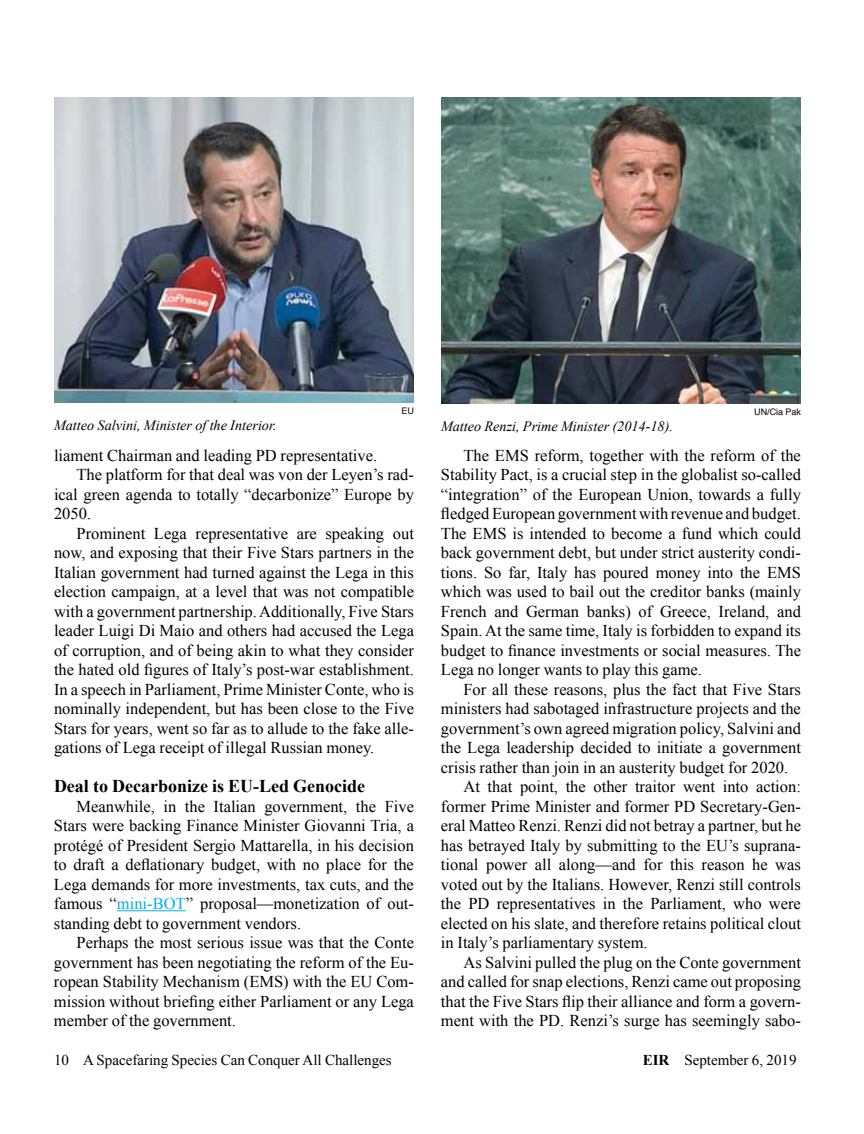
<style>
.page{position:relative;width:864px;height:1134px;background:#fff}
.page>*{position:absolute;margin:0;border:0;box-sizing:border-box;transform-origin:0 0}
.t1{font:700 18px "Times New Roman";color:#000}
.t2{font:16.5px/19.5px "Times New Roman";color:#000;text-align:justify}
.t3{font:15px "Times New Roman";color:#000}
.t4{font:italic 14.25px "Times New Roman";color:#000}
.t5{font:9px "Helvetica";color:#000}
.s1{color:#00aeef}
.s2{font-weight:700}
</style>
<div class="page">
<hr style="left:117px;top:910px;width:69px;height:1px;background:#00aeef">
<img style="left:441px;top:97px;width:360px;height:306px">
<img style="left:54px;top:97px;width:360px;height:305px">
<p class="t5" style="left:401px;top:404px;width:14px">EU</p>
<p class="t5" style="left:754px;top:405px;width:48px">UN/Cia Pak</p>
<p class="t4" style="left:54px;top:415px;width:224px">Matteo Salvini, Minister of the Interior.</p>
<p class="t4" style="left:441px;top:416px;width:234px">Matteo Renzi, Prime Minister (2014-18).</p>
<p class="t2" style="left:54px;top:445px;width:325px">liament Chairman and leading PD representative.</p>
<p class="t2" style="left:77px;top:464px;width:339px">The platform for that deal was von der Leyen’s rad-</p>
<p class="t2" style="left:54px;top:484px;width:361px">ical green agenda to totally “decarbonize” Europe by</p>
<p class="t2" style="left:54px;top:503px;width:39px">2050.</p>
<p class="t2" style="left:77px;top:523px;width:339px">Prominent Lega representative are speaking out</p>
<p class="t2" style="left:54px;top:542px;width:361px">now, and exposing that their Five Stars partners in the</p>
<p class="t2" style="left:54px;top:562px;width:361px">Italian government had turned against the Lega in this</p>
<p class="t2" style="left:54px;top:581px;width:362px">election campaign, at a level that was not compatible</p>
<p class="t2" style="left:54px;top:601px;width:362px">with a government partnership. Additionally, Five Stars</p>
<p class="t2" style="left:54px;top:621px;width:361px">leader Luigi Di Maio and others had accused the Lega</p>
<p class="t2" style="left:54px;top:640px;width:362px">of corruption, and of being akin to what they consider</p>
<p class="t2" style="left:54px;top:660px;width:361px">the hated old figures of Italy’s post-war establishment.</p>
<p class="t2" style="left:54px;top:679px;width:362px">In a speech in Parliament, Prime Minister Conte, who is</p>
<p class="t2" style="left:54px;top:699px;width:362px">nominally independent, but has been close to the Five</p>
<p class="t2" style="left:54px;top:718px;width:361px">Stars for years, went so far as to allude to the fake alle-</p>
<p class="t2" style="left:54px;top:738px;width:322px">gations of Lega receipt of illegal Russian money.</p>
<p class="t1" style="left:54px;top:774px;width:313px">Deal to Decarbonize is EU-Led Genocide</p>
<p class="t2" style="left:54px;top:796px;width:362px;text-indent:23px">Meanwhile, in the Italian government, the Five Stars were backing Finance Minister Giovanni Tria, a protégé of President Sergio Mattarella, in his decision to draft a deflationary budget, with no place for the Lega demands for more investments, tax cuts, and the famous “<span class="s1">mini-BOT</span>” proposal—monetization of out&shy;standing debt to government vendors.</p>
<p class="t2" style="left:54px;top:932px;width:362px;text-indent:23px">Perhaps the most serious issue was that the Conte government has been negotiating the reform of the Eu&shy;ropean Stability Mechanism (EMS) with the EU Com&shy;mission without briefing either Parliament or any Lega member of the government.</p>
<p class="t2" style="left:441px;top:445px;width:362px;text-indent:23px">The EMS reform, together with the reform of the Stability Pact, is a crucial step in the globalist so-called “integration” of the European Union, towards a fully fledged European government with revenue and budget.<br>The EMS is intended to become a fund which could back government debt, but under strict austerity condi&shy;tions. So far, Italy has poured money into the EMS which was used to bail out the creditor banks (mainly French and German banks) of Greece, Ireland, and Spain. At the same time, Italy is forbidden to expand its budget to finance investments or social measures. The Lega no longer wants to play this game.</p>
<p class="t2" style="left:463px;top:679px;width:339px">For all these reasons, plus the fact that Five Stars</p>
<p class="t2" style="left:441px;top:699px;width:361px">ministers had sabotaged infrastructure projects and the</p>
<p class="t2" style="left:441px;top:718px;width:362px">government’s own agreed migration policy, Salvini and</p>
<p class="t2" style="left:441px;top:738px;width:362px">the Lega leadership decided to initiate a government</p>
<p class="t2" style="left:441px;top:757px;width:349px">crisis rather than join in an austerity budget for 2020.</p>
<p class="t2" style="left:463px;top:777px;width:339px">At that point, the other traitor went into action:</p>
<p class="t2" style="left:441px;top:796px;width:361px">former Prime Minister and former PD Secretary-Gen-</p>
<p class="t2" style="left:441px;top:816px;width:362px">eral Matteo Renzi. Renzi did not betray a partner, but he</p>
<p class="t2" style="left:441px;top:835px;width:361px">has betrayed Italy by submitting to the EU’s suprana-</p>
<p class="t2" style="left:441px;top:855px;width:361px">tional power all along—and for this reason he was</p>
<p class="t2" style="left:441px;top:874px;width:362px">voted out by the Italians. However, Renzi still controls</p>
<p class="t2" style="left:441px;top:894px;width:361px">the PD representatives in the Parliament, who were</p>
<p class="t2" style="left:441px;top:913px;width:361px">elected on his slate, and therefore retains political clout</p>
<p class="t2" style="left:441px;top:933px;width:208px">in Italy’s parliamentary system.</p>
<p class="t2" style="left:463px;top:952px;width:339px">As Salvini pulled the plug on the Conte government</p>
<p class="t2" style="left:441px;top:972px;width:361px">and called for snap elections, Renzi came out proposing</p>
<p class="t2" style="left:441px;top:991px;width:361px">that the Five Stars flip their alliance and form a govern-</p>
<p class="t2" style="left:441px;top:1011px;width:361px">ment with the PD. Renzi’s surge has seemingly sabo-</p>
<p class="t3" style="left:54px;top:1050px;width:339px">10 A Spacefaring Species Can Conquer All Challenges</p>
<p class="t3" style="left:643px;top:1050px;width:155px"><span class="s2">EIR</span> September 6, 2019</p>
</div>
